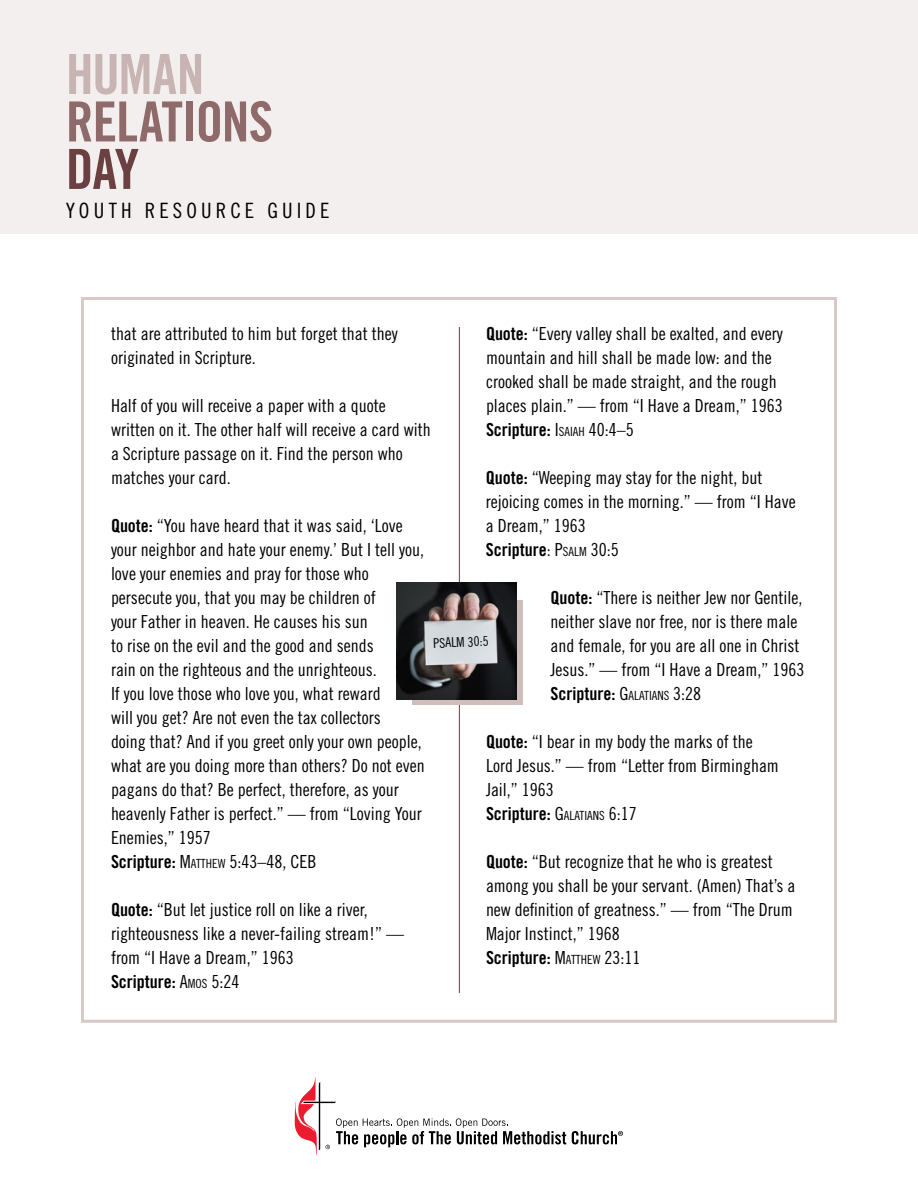
<style>
.page{position:relative;width:918px;height:1188px;background:#fff}
.page>*{position:absolute;margin:0;border:0;box-sizing:border-box;transform-origin:0 0}
.t1{font:55.35px "Trade Gothic LT Std Bd Cn 20";letter-spacing:-.015em;color:#8f6a6b}
.t2{font:55.35px "Trade Gothic LT Std Bd Cn 20";letter-spacing:-.015em;color:#c8b4b3}
.t3{font:55.35px "Trade Gothic LT Std Bd Cn 20";color:#6b4042}
.t4{font:21.15px "Trade Gothic LT Std Cn 18";letter-spacing:.195em;color:#000}
.t5{font:18px/24px "Trade Gothic LT Std Cn 18";color:#000}
.t6{font:18px "Trade Gothic LT Std Bd Cn 20";color:#000}
.t7{font:13.5px "Trade Gothic LT Std Cn 18";color:#000}
.s1{font-family:"Trade Gothic LT Std Bd Cn 20"}
.s2{font-style:inherit}
.s3{font-size:12.6px}
.s4{font-family:"Trade Gothic LT Std Cn 18"}
.s5{font-family:"Trade Gothic LT Std Cn 18";font-size:12.6px}
</style>
<div class="page">
<div style="left:0;top:0;width:918px;height:234px;background:#f3efee"></div>
<svg style="left:572px;top:1131px;width:51px;height:13px"></svg>
<svg style="left:295px;top:1077px;width:271px;height:78px"></svg>
<div style="left:81px;top:297px;width:756px;height:726px;border:3px solid #d7c9c8"></div>
<hr style="left:459px;top:327px;width:1px;height:666px;background:#6b4042">
<div style="left:412px;top:600px;width:111px;height:105px;background:#d0bebd"></div>
<img style="left:396px;top:582px;width:121px;height:117px">
<h1 class="t2" style="left:66px;top:41px;width:140px">HUMAN</h1>
<h1 class="t1" style="left:66px;top:88px;width:209px">RELATIONS</h1>
<h1 class="t3" style="left:66px;top:136px;width:75px">DAY</h1>
<p class="t4" style="left:66px;top:198px;width:265px">YOUTH RESOURCE GUIDE</p>
<p class="t5" style="left:111px;top:321px;width:288px">that are attributed to him but forget that they originated in Scripture.</p>
<p class="t5" style="left:111px;top:393px;width:321px">Half of you will receive a paper with a quote written on it. The other half will receive a card with a Scripture passage on it. Find the person who matches your card.</p>
<p class="t5" style="left:111px;top:513px;width:315px"><span class="s1">Quote:</span> “You have heard that it was said, ‘Love your neighbor and hate your enemy.’ But I tell you, love your enemies and pray for those who persecute you, that you may be children of<br>your Father in heaven. He causes his sun<br>to rise on the evil and the good and sends<br>rain on the righteous and the unrighteous.<br>If you love those who love you, what reward<br>will you get? Are not even the tax collectors<br>doing that? And if you greet only your own people, what are you doing more than others? Do not even pagans do that? Be perfect, therefore, as your heavenly Father is perfect.” — from “Loving Your Enemies,” 1957<br><span class="s1">Scripture:</span> <span class="s2">M</span><span class="s3">ATTHEW</span> <span class="s2">5:43–48, CEB</span></p>
<p class="t5" style="left:111px;top:897px;width:295px"><span class="s1">Quote:</span> “But let justice roll on like a river, righteousness like a never-failing stream!” — from “I Have a Dream,” 1963</p>
<p class="t6" style="left:111px;top:971px;width:130px">Scripture: <span class="s4">A</span><span class="s5">MOS</span> <span class="s4">5:24</span></p>
<p class="t5" style="left:486px;top:321px;width:298px"><span class="s1">Quote:</span> “Every valley shall be exalted, and every mountain and hill shall be made low: and the crooked shall be made straight, and the rough places plain.” — from “I Have a Dream,” 1963</p>
<p class="t6" style="left:486px;top:419px;width:149px">Scripture: <span class="s4">I</span><span class="s5">SAIAH</span> <span class="s4">40:4–5</span></p>
<p class="t5" style="left:486px;top:465px;width:311px"><span class="s1">Quote:</span> “Weeping may stay for the night, but rejoicing comes in the morning.” — from “I Have a Dream,” 1963</p>
<p class="t6" style="left:486px;top:539px;width:134px">Scripture<span class="s4">:</span> <span class="s4">P</span><span class="s5">SALM</span> <span class="s4">30:5</span></p>
<p class="t5" style="left:551px;top:585px;width:255px"><span class="s1">Quote:</span> “There is neither Jew nor Gentile, neither slave nor free, nor is there male and female, for you are all one in Christ Jesus.” — from “I Have a Dream,” 1963</p>
<p class="t6" style="left:551px;top:683px;width:152px">Scripture: <span class="s4">G</span><span class="s5">ALATIANS</span> <span class="s4">3:28</span></p>
<p class="t5" style="left:486px;top:729px;width:295px"><span class="s1">Quote:</span> “I bear in my body the marks of the<br>Lord Jesus.” — from “Letter from Birmingham<br>Jail,” 1963</p>
<p class="t6" style="left:486px;top:803px;width:152px">Scripture: <span class="s4">G</span><span class="s5">ALATIANS</span> <span class="s4">6:17</span></p>
<p class="t5" style="left:486px;top:849px;width:311px"><span class="s1">Quote:</span> “But recognize that he who is greatest among you shall be your servant. (Amen) That’s a new definition of greatness.” — from “The Drum Major Instinct,” 1968</p>
<p class="t6" style="left:486px;top:947px;width:156px">Scripture: <span class="s4">M</span><span class="s5">ATTHEW</span> <span class="s4">23:11</span></p>
<p class="t7" style="left:433px;top:635px;width:57px;rotate:-2deg">PSALM 30:5</p>
</div>
